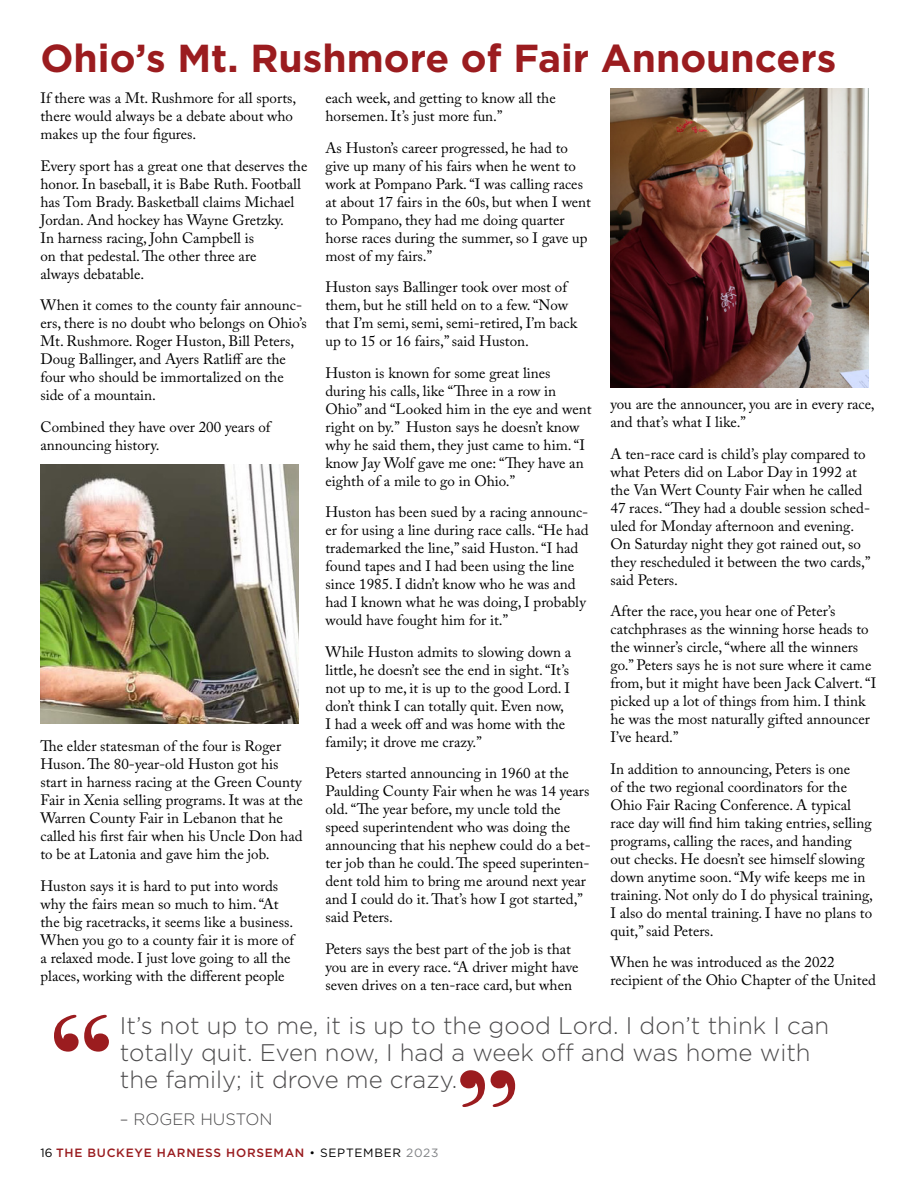
<style>
.page{position:relative;width:918px;height:1188px;background:#fff}
.page>*{position:absolute;margin:0;border:0;box-sizing:border-box;transform-origin:0 0}
.t1{font:700 39px "Gotham";color:#9b1c1f}
.t2{font:300 24px/27px "Gotham";color:#4b4a4b}
.t3{font:300 16.5px "Gotham";color:#4b4a4b}
.t4{font:15px/18px "Adobe Caslon Pro";color:#000}
.t5{font:500 12px "Gotham";letter-spacing:.06em;color:#991b1e}
.s1{font-weight:400;color:#000}
.s2{font-weight:300;color:#000}
.s3{font-weight:400;color:#808285}
</style>
<div class="page">
<img style="left:40px;top:464px;width:258px;height:260px">
<img style="left:610px;top:89px;width:258px;height:299px">
<svg style="left:54px;top:1015px;width:55px;height:37px"></svg>
<svg style="left:460px;top:1070px;width:55px;height:37px"></svg>
<h1 class="t1" style="left:40px;top:32px;width:797px">Ohio’s Mt. Rushmore of Fair Announcers</h1>
<p class="t4" style="left:40px;top:89px;width:257px">If there was a Mt. Rushmore for all sports, there would always be a debate about who makes up the four figures.</p>
<p class="t4" style="left:40px;top:157px;width:268px">Every sport has a great one that deserves the honor. In baseball, it is Babe Ruth. Football has Tom Brady. Basketball claims Michael Jordan. And hockey has Wayne Gretzky.<br>In harness racing, John Campbell is<br>on that pedestal. The other three are<br>always debatable.</p>
<p class="t4" style="left:40px;top:296px;width:268px">When it comes to the county fair announc&shy;ers, there is no doubt who belongs on Ohio’s Mt. Rushmore. Roger Huston, Bill Peters, Doug Ballinger, and Ayers Ratliff are the four who should be immortalized on the side of a mountain.</p>
<p class="t4" style="left:40px;top:418px;width:232px">Combined they have over 200 years of announcing history.</p>
<p class="t4" style="left:326px;top:89px;width:232px">each week, and getting to know all the horsemen. It’s just more fun.”</p>
<p class="t4" style="left:326px;top:139px;width:267px">As Huston’s career progressed, he had to give up many of his fairs when he went to work at Pompano Park. “I was calling races at about 17 fairs in the 60s, but when I went to Pompano, they had me doing quarter horse races during the summer, so I gave up most of my fairs.”</p>
<p class="t4" style="left:326px;top:278px;width:253px">Huston says Ballinger took over most of them, but he still held on to a few. “Now that I’m semi, semi, semi-retired, I’m back up to 15 or 16 fairs,” said Huston.</p>
<p class="t4" style="left:326px;top:364px;width:267px">Huston is known for some great lines during his calls, like “Three in a row in Ohio” and “Looked him in the eye and went right on by.” Huston says he doesn’t know why he said them, they just came to him. “I know Jay Wolf gave me one: “They have an eighth of a mile to go in Ohio.”</p>
<p class="t4" style="left:326px;top:503px;width:265px">Huston has been sued by a racing announc&shy;er for using a line during race calls. “He had trademarked the line,” said Huston. “I had found tapes and I had been using the line since 1985. I didn’t know who he was and had I known what he was doing, I probably would have fought him for it.”</p>
<p class="t4" style="left:326px;top:643px;width:247px">While Huston admits to slowing down a little, he doesn’t see the end in sight. “It’s not up to me, it is up to the good Lord. I don’t think I can totally quit. Even now, I had a week off and was home with the family; it drove me crazy.”</p>
<p class="t4" style="left:326px;top:764px;width:267px">Peters started announcing in 1960 at the Paulding County Fair when he was 14 years old. “The year before, my uncle told the speed superintendent who was doing the announcing that his nephew could do a bet&shy;ter job than he could. The speed superinten&shy;dent told him to bring me around next year and I could do it. That’s how I got started,” said Peters.</p>
<p class="t4" style="left:326px;top:940px;width:255px">Peters says the best part of the job is that you are in every race. “A driver might have seven drives on a ten-race card, but when</p>
<p class="t4" style="left:610px;top:395px;width:266px">you are the announcer, you are in every race, and that’s what I like.”</p>
<p class="t4" style="left:610px;top:445px;width:262px">A ten-race card is child’s play compared to what Peters did on Labor Day in 1992 at the Van Wert County Fair when he called 47 races. “They had a double session sched&shy;uled for Monday afternoon and evening.<br>On Saturday night they got rained out, so they rescheduled it between the two cards,” said Peters.</p>
<p class="t4" style="left:610px;top:602px;width:267px">After the race, you hear one of Peter’s catchphrases as the winning horse heads to the winner’s circle, “where all the winners go.” Peters says he is not sure where it came from, but it might have been Jack Calvert. “I picked up a lot of things from him. I think he was the most naturally gifted announcer I’ve heard.”</p>
<p class="t4" style="left:610px;top:760px;width:264px">In addition to announcing, Peters is one<br>of the two regional coordinators for the Ohio Fair Racing Conference. A typical race day will find him taking entries, selling programs, calling the races, and handing out checks. He doesn’t see himself slowing down anytime soon. “My wife keeps me in training. Not only do I do physical training, I also do mental training. I have no plans to quit,” said Peters.</p>
<p class="t4" style="left:610px;top:953px;width:267px">When he was introduced as the 2022 recipient of the Ohio Chapter of the United</p>
<h2 class="t2" style="left:120px;top:1011px;width:711px">It’s not up to me, it is up to the good Lord. I don’t think I can totally quit. Even now, I had a week off and was home with the family; it drove me crazy.</h2>
<p class="t3" style="left:120px;top:1109px;width:154px">– ROGER HUSTON</p>
<p class="t4" style="left:40px;top:737px;width:264px">The elder statesman of the four is Roger Huson. The 80-year-old Huston got his start in harness racing at the Green County Fair in Xenia selling programs. It was at the Warren County Fair in Lebanon that he called his first fair when his Uncle Don had to be at Latonia and gave him the job.</p>
<p class="t4" style="left:40px;top:877px;width:255px">Huston says it is hard to put into words why the fairs mean so much to him. “At the big racetracks, it seems like a business.<br>When you go to a county fair it is more of a relaxed mode. I just love going to all the places, working with the different people</p>
<p class="t5" style="left:40px;top:1145px;width:400px"><span class="s1">16</span> THE BUCKEYE HARNESS HORSEMAN <span class="s2">•</span> <span class="s1">SEPTEMBER</span> <span class="s3">2023</span></p>
</div>
